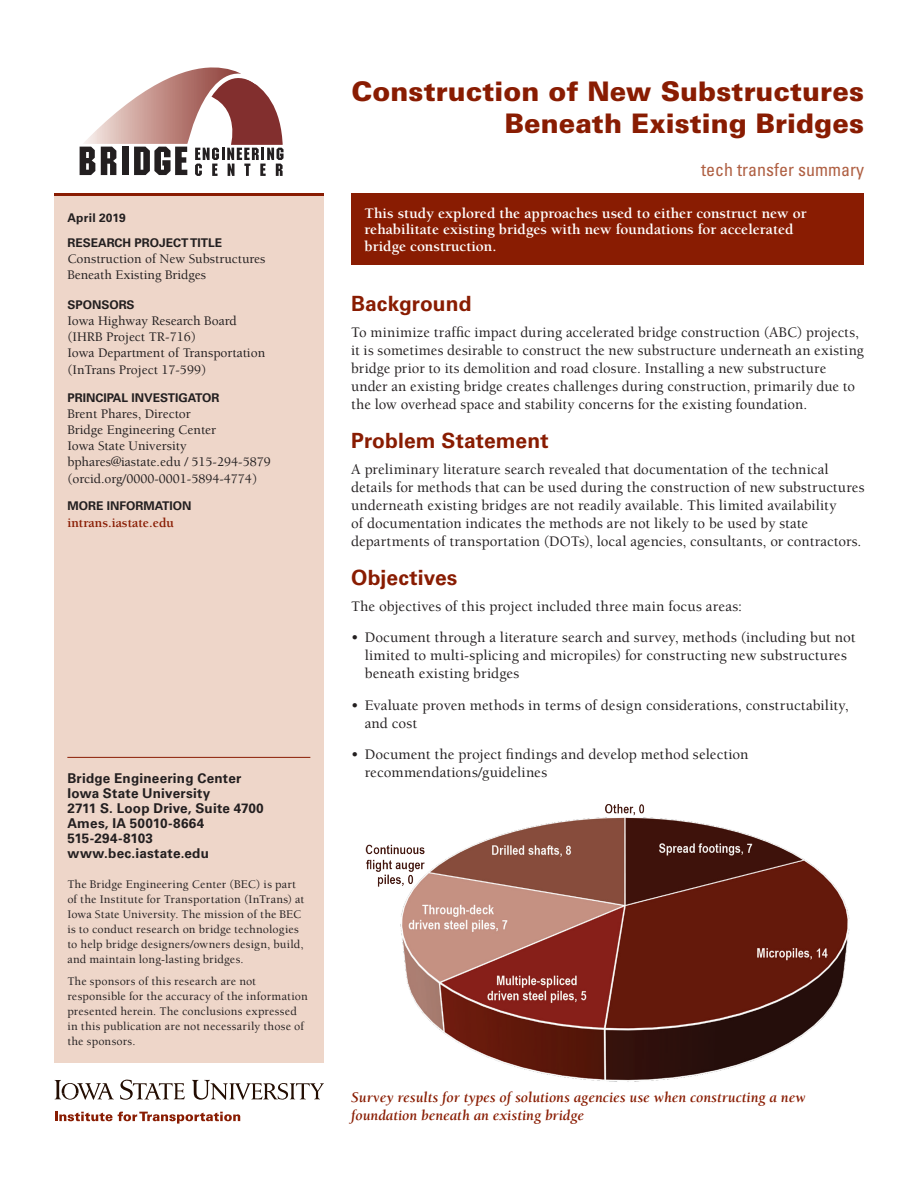
<style>
.page{position:relative;width:918px;height:1188px;background:#fff}
.page>*{position:absolute;margin:0;border:0;box-sizing:border-box;transform-origin:0 0}
.Headline_1{font:900 27px/32.4px "Univers LT Std";color:#891c02;text-align:right}
.head_1{font:700 21px "Univers";letter-spacing:.005em;color:#891c02}
.Headline2{font:condensed 18px "Univers";color:#af5f42}
.Body_text{font:500 15px/18px "Berkeley";letter-spacing:.01em;color:#231f20}
.first_bullets{font:500 15px/18px "Berkeley";letter-spacing:.005em;color:#231f20}
.pullout_sentence{font:700 15px/16.5px "Berkeley Std";color:#fff}
.t1{font:italic 700 15px/18px "Berkeley";color:#891c02}
.info{font:500 13.5px/16.2px "Berkeley";color:#231f20}
.address{font:700 13.5px "Univers";letter-spacing:.015em;color:#231f20}
.info-2{font:700 13.5px "Berkeley Std";color:#891c02}
.address-2{font:700 13.5px "Univers";letter-spacing:-.01em;color:#231f20}
.tech_trans__summary{font:500 12px/15px "Berkeley";letter-spacing:.015em;color:#231f20}
.label{font:700 12px "Univers";color:#231f20}
.date{font:700 12px "Univers";letter-spacing:.02em;color:#231f20}
</style>
<div class="page">
<svg style="left:79px;top:67px;width:205px;height:109px"></svg>
<div style="left:351px;top:194px;width:513px;height:71px;background:#891c02"></div>
<div style="left:54px;top:195px;width:270px;height:868px;background:#eed6c9"></div>
<hr style="left:54px;top:193px;width:270px;height:3px;background:#891c02">
<hr style="left:67px;top:757px;width:243px;height:1px;background:#891c02">
<svg style="left:55px;top:1080px;width:59px;height:20px"></svg>
<svg style="left:120px;top:1080px;width:65px;height:20px"></svg>
<svg style="left:192px;top:1080px;width:132px;height:20px"></svg>
<svg style="left:55px;top:1112px;width:185px;height:12px"></svg>
<img style="left:365px;top:804px;width:485px;height:278px">
<p class="date" style="left:67px;top:211px;width:60px">April 2019</p>
<p class="label" style="left:67px;top:236px;width:156px">RESEARCH PROJECT TITLE</p>
<p class="info" style="left:67px;top:251px;width:200px">Construction of New Substructures<br>Beneath Existing Bridges</p>
<p class="label" style="left:67px;top:298px;width:69px">SPONSORS</p>
<p class="info" style="left:67px;top:313px;width:171px">Iowa Highway Research Board</p>
<p class="info" style="left:67px;top:329px;width:130px">(IHRB Project TR-716)</p>
<p class="info" style="left:67px;top:345px;width:199px">Iowa Department of Transportation</p>
<p class="info" style="left:67px;top:362px;width:140px">(InTrans Project 17-599)</p>
<p class="label" style="left:67px;top:390px;width:154px">PRINCIPAL INVESTIGATOR</p>
<p class="info" style="left:67px;top:406px;width:125px">Brent Phares, Director</p>
<p class="info" style="left:67px;top:422px;width:150px">Bridge Engineering Center</p>
<p class="info" style="left:67px;top:438px;width:121px">Iowa State University</p>
<p class="info" style="left:67px;top:454px;width:205px">bphares@iastate.edu / 515-294-5879</p>
<p class="info" style="left:67px;top:471px;width:191px">(orcid.org/0000-0001-5894-4774)</p>
<p class="label" style="left:67px;top:499px;width:126px">MORE INFORMATION</p>
<p class="info-2" style="left:67px;top:515px;width:108px">intrans.iastate.edu</p>
<p class="address" style="left:67px;top:770px;width:176px">Bridge Engineering Center</p>
<p class="address" style="left:67px;top:785px;width:145px">Iowa State University</p>
<p class="address" style="left:67px;top:800px;width:198px">2711 S. Loop Drive, Suite 4700</p>
<p class="address" style="left:67px;top:815px;width:138px">Ames, IA 50010-8664</p>
<p class="address-2" style="left:67px;top:830px;width:87px">515-294-8103</p>
<p class="address" style="left:67px;top:845px;width:143px">www.bec.iastate.edu</p>
<p class="tech_trans__summary" style="left:67px;top:877px;width:239px">The Bridge Engineering Center (BEC) is part of the Institute for Transportation (InTrans) at Iowa State University. The mission of the BEC is to conduct research on bridge technologies to help bridge designers/owners design, build, and maintain long-lasting bridges.</p>
<p class="tech_trans__summary" style="left:67px;top:974px;width:242px">The sponsors of this research are not responsible for the accuracy of the information presented herein. The conclusions expressed in this publication are not necessarily those of the sponsors.</p>
<p class="Headline_1" style="left:352px;top:74px;width:514px">Construction of New Substructures<br>Beneath Existing Bridges</p>
<p class="Headline2" style="left:701px;top:158px;width:164px">tech transfer summary</p>
<p class="pullout_sentence" style="left:364px;top:205px;width:444px">This study explored the approaches used to either construct new or rehabilitate existing bridges with new foundations for accelerated</p>
<p class="pullout_sentence" style="left:364px;top:238px;width:134px">bridge construction.</p>
<p class="head_1" style="left:351px;top:291px;width:122px">Background</p>
<p class="Body_text" style="left:351px;top:324px;width:514px">To minimize traffic impact during accelerated bridge construction (ABC) projects, it is sometimes desirable to construct the new substructure underneath an existing bridge prior to its demolition and road closure. Installing a new substructure under an existing bridge creates challenges during construction, primarily due to the low overhead space and stability concerns for the existing foundation.</p>
<p class="head_1" style="left:351px;top:428px;width:199px">Problem Statement</p>
<p class="Body_text" style="left:351px;top:460px;width:515px">A preliminary literature search revealed that documentation of the technical details for methods that can be used during the construction of new substructures underneath existing bridges are not readily available. This limited availability<br>of documentation indicates the methods are not likely to be used by state departments of transportation (DOTs), local agencies, consultants, or contractors.</p>
<p class="head_1" style="left:351px;top:565px;width:108px">Objectives</p>
<p class="Body_text" style="left:351px;top:597px;width:392px">The objectives of this project included three main focus areas:</p>
<p class="first_bullets" style="left:365px;top:629px;width:492px;text-indent:-14px">• Document through a literature search and survey, methods (including but not limited to multi-splicing and micropiles) for constructing new substructures beneath existing bridges</p>
<p class="first_bullets" style="left:365px;top:696px;width:485px;text-indent:-14px">• Evaluate proven methods in terms of design considerations, constructability, and cost</p>
<p class="first_bullets" style="left:365px;top:746px;width:385px;text-indent:-14px">• Document the project findings and develop method selection recommendations/guidelines</p>
<p class="t1" style="left:351px;top:1088px;width:456px">Survey results for types of solutions agencies use when constructing a new foundation beneath an existing bridge</p>
</div>
